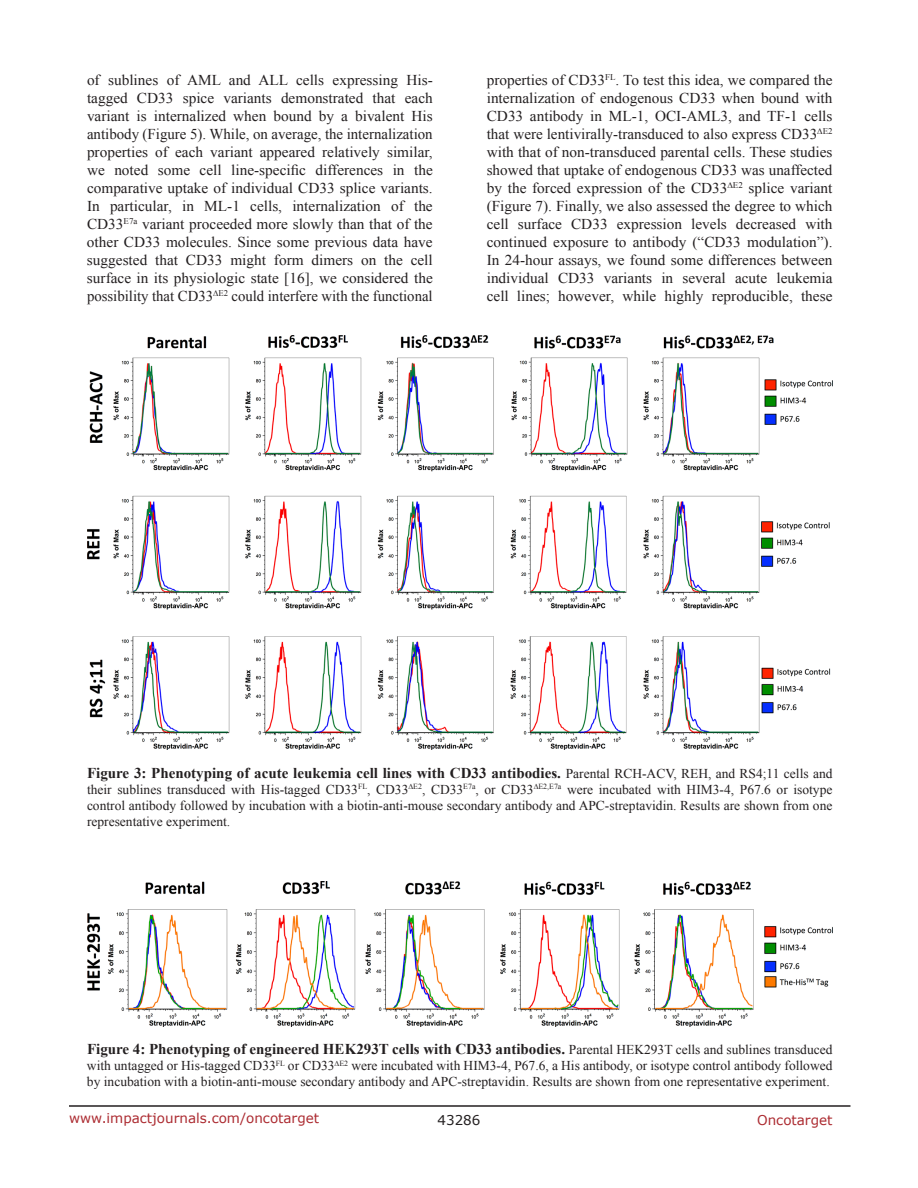
<style>
.page{position:relative;width:918px;height:1188px;background:#fff}
.page>*{position:absolute;margin:0;border:0;box-sizing:border-box;transform-origin:0 0}
.t1{font:15px/18px "Times New Roman";color:#231f20;text-align:justify}
.t2{font:700 15px "Times New Roman";color:#231f20}
.t3{font:13.5px/16.2px "Times New Roman";color:#231f20;text-align:justify}
.t4{font:13.5px "Verdana";color:#ac2b31}
.t5{font:13.5px "Verdana";color:#231f20}
.s1{font-weight:400;font-size:13.5px}
</style>
<div class="page">
<hr style="left:69px;top:1105px;width:781px;height:2px;background:#231f20">
<img style="left:87px;top:336px;width:745px;height:413px">
<img style="left:87px;top:882px;width:745px;height:144px">
<p class="t1" style="left:87px;top:71px;width:347px">of sublines of AML and ALL cells expressing His&shy;tagged CD33 spice variants demonstrated that each variant is internalized when bound by a bivalent His antibody (Figure 5). While, on average, the internalization properties of each variant appeared relatively similar, we noted some cell line-specific differences in the comparative uptake of individual CD33 splice variants.<br>In particular, in ML-1 cells, internalization of the CD33<sup>E7a</sup> variant proceeded more slowly than that of the other CD33 molecules. Since some previous data have suggested that CD33 might form dimers on the cell surface in its physiologic state [16], we considered the possibility that CD33<sup>∆E2</sup> could interfere with the functional</p>
<p class="t1" style="left:487px;top:71px;width:347px">properties of CD33<sup>FL</sup>. To test this idea, we compared the internalization of endogenous CD33 when bound with CD33 antibody in ML-1, OCI-AML3, and TF-1 cells that were lentivirally-transduced to also express CD33<sup>∆E2 </sup>with that of non-transduced parental cells. These studies showed that uptake of endogenous CD33 was unaffected by the forced expression of the CD33<sup>∆E2</sup> splice variant (Figure 7). Finally, we also assessed the degree to which cell surface CD33 expression levels decreased with continued exposure to antibody (“CD33 modulation”).<br>In 24-hour assays, we found some differences between individual CD33 variants in several acute leukemia cell lines; however, while highly reproducible, these</p>
<p class="t2" style="left:87px;top:762px;width:747px">Figure 3: Phenotyping of acute leukemia cell lines with CD33 antibodies. <span class="s1">Parental RCH-ACV, REH, and RS4;11 cells and</span></p>
<p class="t3" style="left:87px;top:781px;width:747px">their sublines transduced with His-tagged CD33<sup>FL</sup>, CD33<sup>∆E2</sup>, CD33<sup>E7a</sup>, or CD33<sup>∆E2,E7a</sup> were incubated with HIM3-4, P67.6 or isotype control antibody followed by incubation with a biotin-anti-mouse secondary antibody and APC-streptavidin. Results are shown from one representative experiment.</p>
<p class="t2" style="left:87px;top:1039px;width:747px">Figure 4: Phenotyping of engineered HEK293T cells with CD33 antibodies. <span class="s1">Parental HEK293T cells and sublines transduced</span></p>
<p class="t3" style="left:87px;top:1057px;width:747px">with untagged or His-tagged CD33<sup>FL</sup> or CD33<sup>∆E2</sup> were incubated with HIM3-4, P67.6, a His antibody, or isotype control antibody followed by incubation with a biotin-anti-mouse secondary antibody and APC-streptavidin. Results are shown from one representative experiment.</p>
<p class="t4" style="left:69px;top:1109px;width:252px">www.impactjournals.com/oncotarget</p>
<p class="t5" style="left:438px;top:1111px;width:44px">43286</p>
<p class="t4" style="left:757px;top:1111px;width:77px">Oncotarget</p>
</div>
